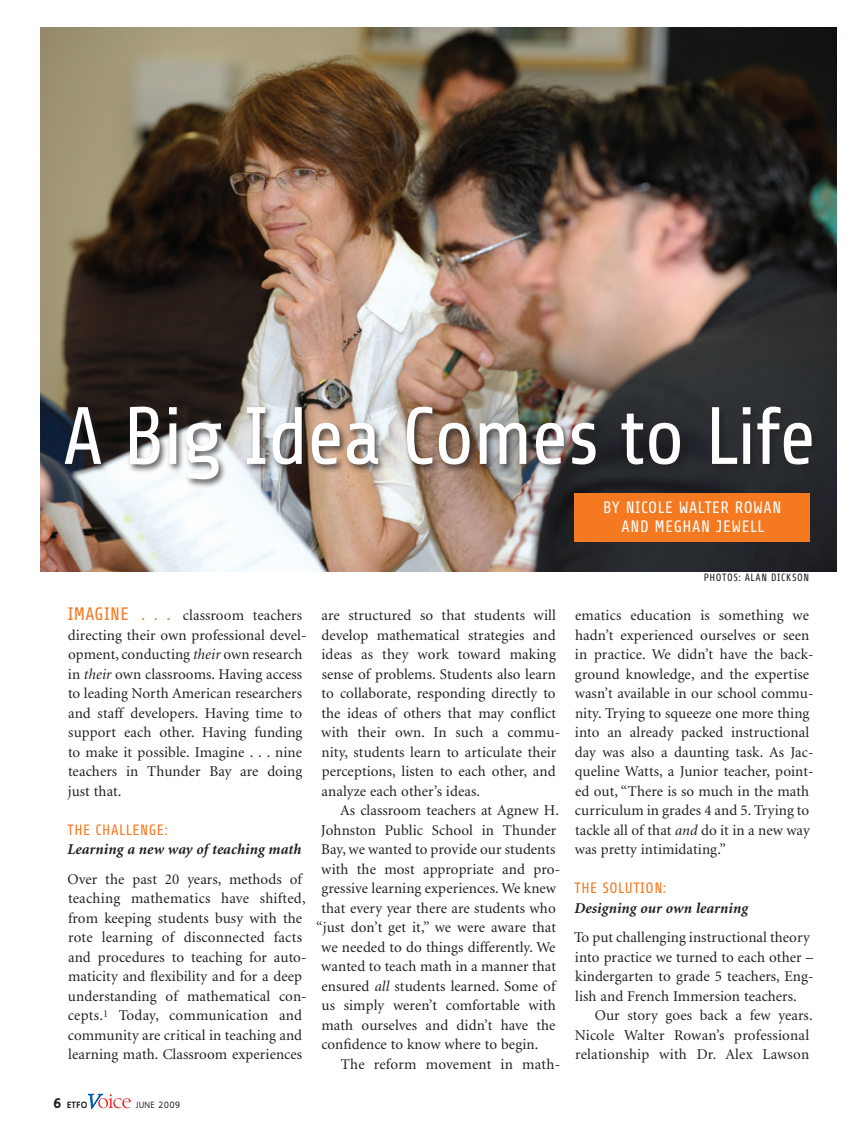
<style>
.page{position:relative;width:864px;height:1135px;background:#fff}
.page>*{position:absolute;margin:0;border:0;box-sizing:border-box;transform-origin:0 0}
.minion_10_13{font:81px "Share";letter-spacing:-.02em;color:#fff}
.minion_10_13-2{font:16.5px "Share";letter-spacing:.035em;color:#fff}
.minion_10_13-3{font:15px/19.5px "Minion";letter-spacing:.005em;color:#231f20}
.minion_10_13-4{font:italic 700 15px "Minion";letter-spacing:.005em;color:#231f20}
.franklin_9_13{font:15px "Share";letter-spacing:.035em;color:#f47921}
.photo_credit{font:10.5px "Share";letter-spacing:.06em;color:#231f20}
.t1{font:9px "Ligurino Rg";letter-spacing:.1em;color:#231f20}
.t2{font:700 9px "Ligurino Reg";color:#231f20}
.s1{font-family:"Share";font-size:18px;color:#f47921}
.s2{font-style:italic}
.s3{font-size:13.8px}
</style>
<div class="page">
<svg style="left:88px;top:1093px;width:43px;height:15px"></svg>
<img style="left:40px;top:27px;width:797px;height:544px">
<div style="left:575px;top:493px;width:235px;height:48px;background:#f47921"></div>
<div style="left:62px;top:403px;width:759px;height:85px;background:#231f20;opacity:.75"></div>
<p class="minion_10_13" style="left:63px;top:392px;width:755px">A Big Idea Comes to Life</p>
<p class="minion_10_13-2" style="left:603px;top:498px;width:180px">BY NICOLE WALTER ROWAN</p>
<p class="minion_10_13-2" style="left:622px;top:517px;width:144px">AND MEGHAN JEWELL</p>
<p class="minion_10_13-3" style="left:68px;top:606px;width:240px"><span class="s1">IMAGINE . . .</span> classroom teachers directing their own professional devel&shy;opment, conducting <span class="s2">their</span> own research in <span class="s2">their</span> own classrooms. Having access to leading North American researchers and staff developers. Having time to support each other. Having funding to make it possible. Imagine . . . nine teachers in Thunder Bay are doing just that.</p>
<p class="franklin_9_13" style="left:67px;top:821px;width:102px">THE CHALLENGE:</p>
<p class="minion_10_13-4" style="left:67px;top:841px;width:235px">Learning a new way of teaching math</p>
<p class="minion_10_13-3" style="left:68px;top:869px;width:241px">Over the past 20 years, methods of teaching mathematics have shifted, from keeping students busy with the rote learning of disconnected facts and procedures to teaching for auto&shy;maticity and flexibility and for a deep understanding of mathematical con&shy;cepts.<sup>1</sup> Today, communication and community are critical in teaching and learning math. Classroom experiences</p>
<p class="minion_10_13-3" style="left:321px;top:606px;width:240px">are structured so that students will develop mathematical strategies and ideas as they work toward making sense of problems. Students also learn to collaborate, responding directly to the ideas of others that may conflict with their own. In such a commu&shy;nity, students learn to articulate their perceptions, listen to each other, and analyze each other’s ideas.</p>
<p class="minion_10_13-3" style="left:340px;top:801px;width:220px">As classroom teachers at Agnew H.</p>
<p class="minion_10_13-3" style="left:321px;top:820px;width:237px">Johnston Public School in Thunder</p>
<p class="minion_10_13-3" style="left:321px;top:840px;width:236px">Bay, we wanted to provide our students</p>
<p class="minion_10_13-3" style="left:321px;top:859px;width:240px">with the most appropriate and pro-</p>
<p class="minion_10_13-3" style="left:321px;top:879px;width:236px">gressive learning experiences. We knew</p>
<p class="minion_10_13-3" style="left:322px;top:898px;width:236px">that every year there are students who</p>
<p class="minion_10_13-3" style="left:316px;top:918px;width:241px">“just don’t get it,” we were aware that</p>
<p class="minion_10_13-3" style="left:321px;top:937px;width:236px">we needed to do things differently. We</p>
<p class="minion_10_13-3" style="left:321px;top:957px;width:236px">wanted to teach math in a manner that</p>
<p class="minion_10_13-3" style="left:322px;top:976px;width:235px">ensured <span class="s2">all</span> students learned. Some of</p>
<p class="minion_10_13-3" style="left:321px;top:996px;width:236px">us simply weren’t comfortable with</p>
<p class="minion_10_13-3" style="left:322px;top:1015px;width:236px">math ourselves and didn’t have the</p>
<p class="minion_10_13-3" style="left:321px;top:1035px;width:219px">confidence to know where to begin.</p>
<p class="minion_10_13-3" style="left:341px;top:1054px;width:221px">The reform movement in math-</p>
<p class="t2" style="left:54px;top:1099px;width:36px"><span class="s3">6</span> ETFO</p>
<p class="t1" style="left:136px;top:1099px;width:46px">JUNE 2009</p>
<p class="photo_credit" style="left:704px;top:571px;width:107px">PHOTOS: ALAN DICKSON</p>
<p class="minion_10_13-3" style="left:575px;top:606px;width:240px">ematics education is something we hadn’t experienced ourselves or seen in practice. We didn’t have the back&shy;ground knowledge, and the expertise wasn’t available in our school commu&shy;nity. Trying to squeeze one more thing into an already packed instructional day was also a daunting task. As Jac&shy;queline Watts, a Junior teacher, point&shy;ed out, “There is so much in the math curriculum in grades 4 and 5. Trying to tackle all of that <span class="s2">and</span> do it in a new way was pretty intimidating.”</p>
<p class="franklin_9_13" style="left:574px;top:879px;width:93px">THE SOLUTION:</p>
<p class="minion_10_13-4" style="left:574px;top:900px;width:175px">Designing our own learning</p>
<p class="minion_10_13-3" style="left:574px;top:927px;width:241px">To put challenging instructional theory into practice we turned to each other – kindergarten to grade 5 teachers, Eng&shy;lish and French Immersion teachers.</p>
<p class="minion_10_13-3" style="left:575px;top:1005px;width:239px;text-indent:20px">Our story goes back a few years.<br>Nicole Walter Rowan’s professional relationship with Dr. Alex Lawson</p>
</div>
